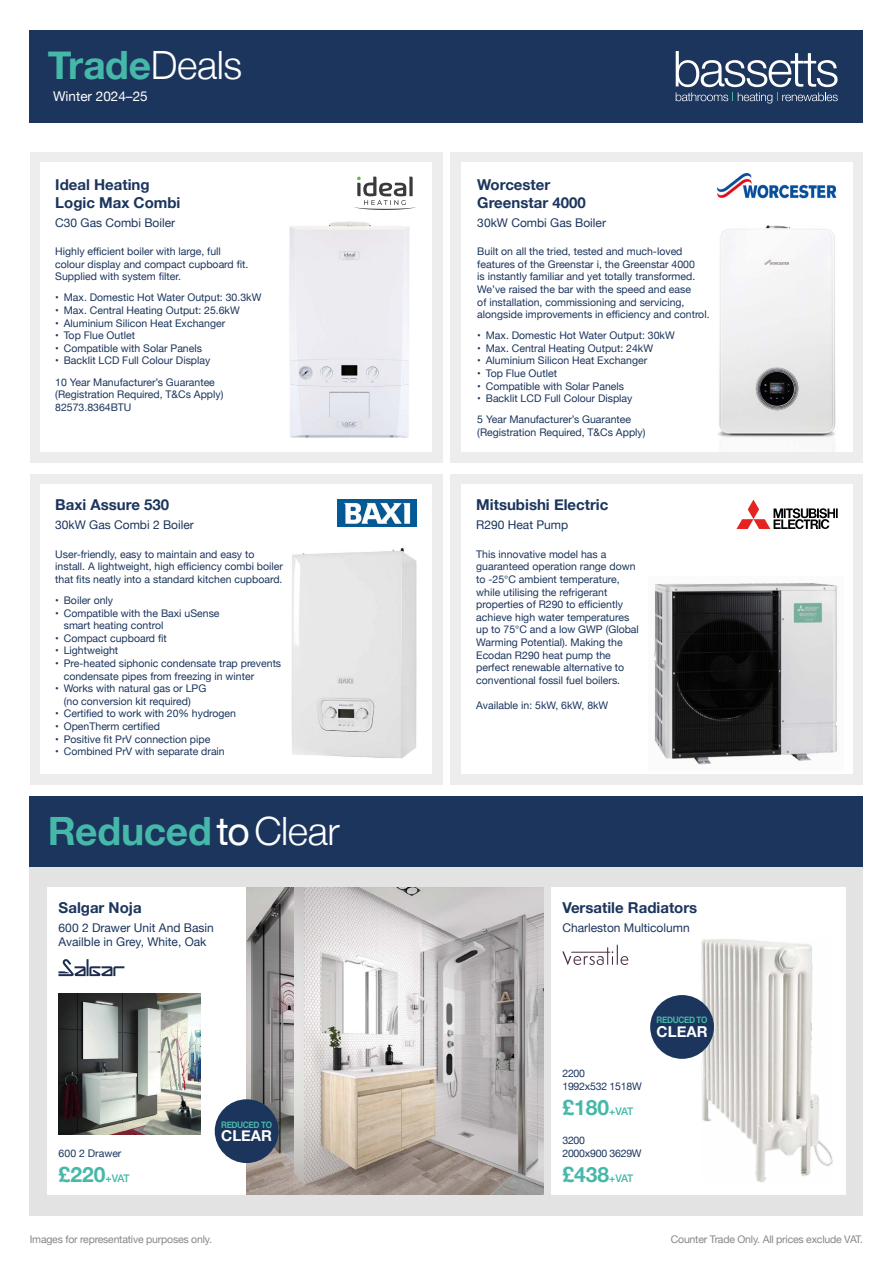
<style>
.page{position:relative;width:893px;height:1263px;background:#fff}
.page>*{position:absolute;margin:0;border:0;box-sizing:border-box;transform-origin:0 0}
.t1{font:700 39px "Helvetica Neue";letter-spacing:-.005em;color:#46b8a9}
.t2{font:700 21px "Helvetica Neue";color:#46b8a9}
.t3{font:700 15px/18px "Helvetica Neue";color:#1b355d}
.t4{font:700 15px "Helvetica Neue";color:#fff}
.t5{font:13.5px "Helvetica Neue";color:#fff}
.t6{font:12px/14.4px "Helvetica Neue";color:#1b355d}
.t7{font:10.5px/12.6px "Helvetica Neue";color:#1b355d}
.t8{font:10.5px "Helvetica Neue";letter-spacing:-.02em;color:#878787}
.t9{font:10.5px "Helvetica Neue";letter-spacing:-.02em;color:#1b355d}
.t10{font:700 9px "Helvetica Neue";letter-spacing:-.04em;color:#46b8a9;scale:.9 1}
.s1{font-weight:300;color:#fff}
.s2{font-weight:400;color:#fff}
.s3{font-weight:500;font-size:10.5px}
</style>
<div class="page">
<div style="left:30px;top:474px;width:412px;height:310px;background:#ededed"></div>
<div style="left:451px;top:474px;width:412px;height:310px;background:#ededed"></div>
<div style="left:30px;top:152px;width:412px;height:311px;background:#ededed"></div>
<div style="left:451px;top:152px;width:412px;height:311px;background:#ededed"></div>
<div style="left:461px;top:163px;width:392px;height:289px;background:#fff"></div>
<div style="left:461px;top:485px;width:392px;height:289px;background:#fff"></div>
<div style="left:40px;top:163px;width:392px;height:289px;background:#fff"></div>
<div style="left:40px;top:485px;width:392px;height:289px;background:#fff"></div>
<div style="left:30px;top:30px;width:833px;height:92px;background:#1b355d"></div>
<svg style="left:676px;top:51px;width:162px;height:53px"></svg>
<div style="left:30px;top:866px;width:833px;height:350px;background:#e3e3e3"></div>
<div style="left:30px;top:796px;width:833px;height:70px;background:#1b355d"></div>
<div style="left:552px;top:888px;width:294px;height:307px;background:#fff"></div>
<div style="left:47px;top:888px;width:496px;height:307px;background:#fff"></div>
<svg style="left:58px;top:959px;width:66px;height:17px"></svg>
<svg style="left:562px;top:945px;width:66px;height:20px"></svg>
<img style="left:247px;top:888px;width:296px;height:307px">
<img style="left:59px;top:993px;width:141px;height:142px">
<div style="left:215px;top:1099px;width:64px;height:64px;background:#1b355d;border-radius:50%"></div>
<img style="left:701px;top:939px;width:132px;height:243px">
<div style="left:650px;top:995px;width:64px;height:64px;background:#1b355d;border-radius:50%"></div>
<img style="left:289px;top:221px;width:121px;height:217px">
<img style="left:291px;top:548px;width:126px;height:210px">
<img style="left:654px;top:583px;width:184px;height:182px">
<img style="left:718px;top:225px;width:118px;height:227px">
<svg style="left:736px;top:500px;width:102px;height:29px"></svg>
<svg style="left:354px;top:177px;width:62px;height:33px"></svg>
<img style="left:718px;top:173px;width:119px;height:27px">
<img style="left:338px;top:500px;width:79px;height:27px">
<p class="t1" style="left:48px;top:34px;width:196px">Trade<span class="s1">Deals</span></p>
<p class="t5" style="left:53px;top:87px;width:96px">Winter 2024–25</p>
<p class="t3" style="left:55px;top:177px;width:127px">Ideal Heating<br>Logic Max Combi</p>
<p class="t6" style="left:55px;top:216px;width:122px">C30 Gas Combi Boiler</p>
<p class="t7" style="left:55px;top:246px;width:195px">Highly efficient boiler with large, full colour display and compact cupboard fit.<br>Supplied with system filter.</p>
<p class="t7" style="left:55px;top:292px;width:208px">• Max. Domestic Hot Water Output: 30.3kW</p>
<p class="t7" style="left:55px;top:305px;width:186px">• Max. Central Heating Output: 25.6kW</p>
<p class="t7" style="left:55px;top:317px;width:171px">• Aluminium Silicon Heat Exchanger</p>
<p class="t7" style="left:55px;top:330px;width:81px">• Top Flue Outlet</p>
<p class="t7" style="left:55px;top:342px;width:148px">• Compatible with Solar Panels</p>
<p class="t7" style="left:55px;top:355px;width:157px">• Backlit LCD Full Colour Display</p>
<p class="t7" style="left:55px;top:376px;width:170px">10 Year Manufacturer’s Guarantee (Registration Required, T&amp;Cs Apply)</p>
<p class="t7" style="left:55px;top:401px;width:78px">82573.8364BTU</p>
<p class="t3" style="left:55px;top:496px;width:115px">Baxi Assure 530</p>
<p class="t6" style="left:55px;top:518px;width:140px">30kW Gas Combi 2 Boiler</p>
<p class="t7" style="left:55px;top:548px;width:229px">User-friendly, easy to maintain and easy to install. A lightweight, high efficiency combi boiler that fits neatly into a standard kitchen cupboard.</p>
<p class="t7" style="left:55px;top:595px;width:59px">• Boiler only</p>
<p class="t7" style="left:64px;top:607px;width:157px;text-indent:-9px">• Compatible with the Baxi uSense smart heating control</p>
<p class="t7" style="left:55px;top:632px;width:113px">• Compact cupboard fit</p>
<p class="t7" style="left:55px;top:645px;width:64px">• Lightweight</p>
<p class="t7" style="left:64px;top:658px;width:219px;text-indent:-9px">• Pre-heated siphonic condensate trap prevents condensate pipes from freezing in winter</p>
<p class="t7" style="left:64px;top:683px;width:144px;text-indent:-9px">• Works with natural gas or LPG (no conversion kit required)</p>
<p class="t7" style="left:55px;top:708px;width:182px">• Certified to work with 20% hydrogen</p>
<p class="t7" style="left:55px;top:721px;width:106px">• OpenTherm certified</p>
<p class="t7" style="left:55px;top:733px;width:157px">• Positive fit PrV connection pipe</p>
<p class="t7" style="left:55px;top:746px;width:171px">• Combined PrV with separate drain</p>
<p class="t1" style="left:48px;top:801px;width:293px">Reduced<span class="s2">to</span><span class="s1">Clear</span></p>
<p class="t3" style="left:59px;top:899px;width:85px">Salgar Noja</p>
<p class="t6" style="left:59px;top:921px;width:157px">600 2 Drawer Unit And Basin<br>Availble in Grey, White, Oak</p>
<p class="t7" style="left:59px;top:1147px;width:64px">600 2 Drawer</p>
<p class="t10" style="left:221px;top:1117px;width:58px">REDUCED TO</p>
<p class="t4" style="left:221px;top:1124px;width:52px">CLEAR</p>
<p class="t3" style="left:477px;top:177px;width:110px">Worcester<br>Greenstar 4000</p>
<p class="t6" style="left:477px;top:216px;width:130px">30kW Combi Gas Boiler</p>
<p class="t7" style="left:477px;top:246px;width:234px">Built on all the tried, tested and much-loved features of the Greenstar i, the Greenstar 4000<br>is instantly familiar and yet totally transformed.<br>We’ve raised the bar with the speed and ease<br>of installation, commissioning and servicing, alongside improvements in efficiency and control.</p>
<p class="t7" style="left:477px;top:330px;width:199px">• Max. Domestic Hot Water Output: 30kW</p>
<p class="t7" style="left:477px;top:342px;width:177px">• Max. Central Heating Output: 24kW</p>
<p class="t7" style="left:477px;top:355px;width:171px">• Aluminium Silicon Heat Exchanger</p>
<p class="t7" style="left:477px;top:368px;width:81px">• Top Flue Outlet</p>
<p class="t7" style="left:477px;top:380px;width:148px">• Compatible with Solar Panels</p>
<p class="t7" style="left:477px;top:393px;width:157px">• Backlit LCD Full Colour Display</p>
<p class="t7" style="left:477px;top:414px;width:170px">5 Year Manufacturer’s Guarantee (Registration Required, T&amp;Cs Apply)</p>
<p class="t3" style="left:476px;top:496px;width:134px">Mitsubishi Electric</p>
<p class="t6" style="left:476px;top:518px;width:94px">R290 Heat Pump</p>
<p class="t7" style="left:476px;top:548px;width:164px">This innovative model has a guaranteed operation range down to -25°C ambient temperature, while utilising the refrigerant properties of R290 to efficiently achieve high water temperatures up to 75°C and a low GWP (Global<br>Warming Potential). Making the<br>Ecodan R290 heat pump the perfect renewable alternative to conventional fossil fuel boilers.</p>
<p class="t7" style="left:476px;top:699px;width:134px">Available in: 5kW, 6kW, 8kW</p>
<p class="t3" style="left:562px;top:899px;width:136px">Versatile Radiators</p>
<p class="t6" style="left:562px;top:921px;width:129px">Charleston Multicolumn</p>
<p class="t7" style="left:562px;top:1067px;width:24px">2200</p>
<p class="t9" style="left:562px;top:1078px;width:81px">1992x532 1518W</p>
<p class="t2" style="left:562px;top:1091px;width:73px">£180<span class="s3">+VAT</span></p>
<p class="t7" style="left:562px;top:1134px;width:24px">3200</p>
<p class="t9" style="left:562px;top:1145px;width:81px">2000x900 3629W</p>
<p class="t10" style="left:657px;top:1013px;width:58px">REDUCED TO</p>
<p class="t4" style="left:657px;top:1020px;width:52px">CLEAR</p>
<p class="t2" style="left:59px;top:1158px;width:73px">£220<span class="s3">+VAT</span></p>
<p class="t2" style="left:562px;top:1158px;width:73px">£438<span class="s3">+VAT</span></p>
<p class="t8" style="left:30px;top:1232px;width:184px">Images for representative purposes only.</p>
<p class="t8" style="left:671px;top:1232px;width:194px">Counter Trade Only. All prices exclude VAT.</p>
</div>
